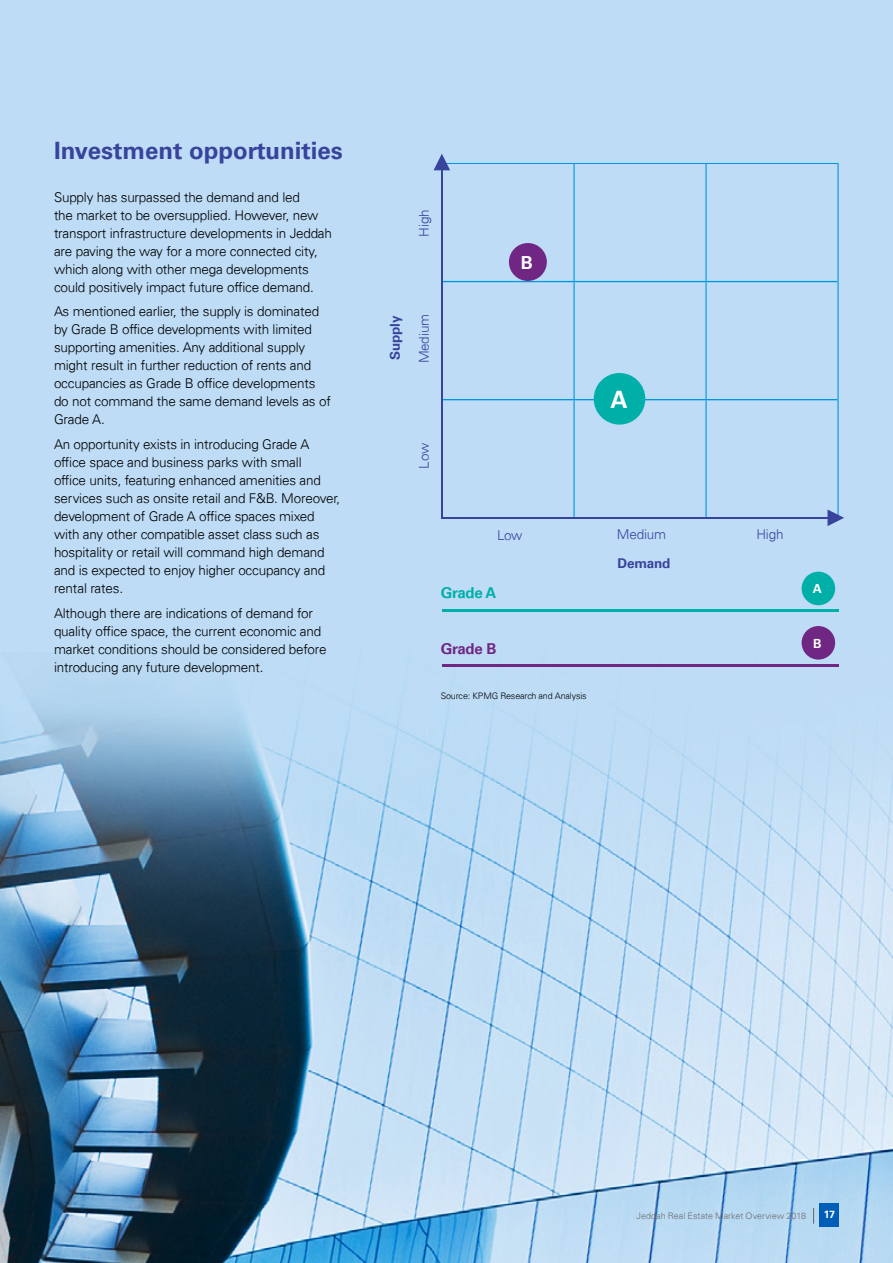
<style>
.page{position:relative;width:893px;height:1263px;background:#fff}
.page>*{position:absolute;margin:0;border:0;box-sizing:border-box;transform-origin:0 0}
.t1{font:700 24px "Univers 65";color:#38449c}
.t2{font:700 24px "Univers 65";color:#fff}
.t3{font:700 18px "Univers 65";color:#fff}
.t4{font:700 15px "Univers 65";letter-spacing:-.015em;color:#00afa8}
.t5{font:700 15px "Univers 65";letter-spacing:-.015em;color:#702784}
.t6{font:300 13.5px/18px "Univers 45";letter-spacing:-.015em;color:#000101}
.t7{font:300 13.5px "Univers 45";letter-spacing:-.015em;color:#38449c}
.t8{font:700 13.5px "Univers 65";letter-spacing:-.015em;color:#38449c}
.t9{font:700 12.6px "Univers 65";color:#fff}
.t10{font:700 10.5px "Univers 65";color:#fff}
.t11{font:300 9px "Univers 45";color:#6d6e71}
.t12{font:300 9px "Univers 45";letter-spacing:-.015em;color:#000101}
</style>
<div class="page">
<img style="left:0;top:0;width:893px;height:1263px">
<hr style="left:441px;top:163px;width:133px;height:1px;background:#0098dc">
<hr style="left:574px;top:163px;width:132px;height:1px;background:#0098dc">
<hr style="left:706px;top:163px;width:133px;height:1px;background:#0098dc">
<hr style="left:573px;top:164px;width:2px;height:117px;background:#0098dc">
<hr style="left:705px;top:164px;width:2px;height:117px;background:#0098dc">
<hr style="left:837px;top:164px;width:2px;height:118px;background:#0098dc">
<hr style="left:573px;top:282px;width:2px;height:117px;background:#0098dc">
<hr style="left:705px;top:282px;width:2px;height:117px;background:#0098dc">
<hr style="left:837px;top:282px;width:2px;height:118px;background:#0098dc">
<hr style="left:573px;top:400px;width:2px;height:117px;background:#0098dc">
<hr style="left:705px;top:400px;width:2px;height:117px;background:#0098dc">
<hr style="left:837px;top:400px;width:2px;height:117px;background:#0098dc">
<hr style="left:443px;top:281px;width:131px;height:1px;background:#0098dc">
<hr style="left:574px;top:281px;width:132px;height:1px;background:#0098dc">
<hr style="left:706px;top:281px;width:131px;height:1px;background:#0098dc">
<hr style="left:443px;top:399px;width:131px;height:1px;background:#0098dc">
<hr style="left:574px;top:399px;width:132px;height:1px;background:#0098dc">
<hr style="left:706px;top:399px;width:131px;height:1px;background:#0098dc">
<hr style="left:442px;top:609px;width:397px;height:2px;background:#00afa8">
<hr style="left:442px;top:664px;width:397px;height:2px;background:#702784">
<hr style="left:441px;top:159px;width:2px;height:360px;background:#38449c">
<hr style="left:441px;top:517px;width:393px;height:2px;background:#38449c">
<svg style="left:434px;top:154px;width:16px;height:16px"></svg>
<svg style="left:827px;top:509px;width:17px;height:17px"></svg>
<div style="left:509px;top:243px;width:38px;height:38px;background:#702784;border-radius:50%"></div>
<div style="left:594px;top:373px;width:51px;height:52px;background:#00afa8;border-radius:50%"></div>
<div style="left:802px;top:572px;width:33px;height:33px;background:#00afa8;border-radius:50%"></div>
<div style="left:802px;top:626px;width:33px;height:33px;background:#702784;border-radius:50%"></div>
<div style="left:820px;top:1203px;width:19px;height:23px;background:#005eb8"></div>
<svg style="left:813px;top:1208px;width:1px;height:16px"></svg>
<h1 class="t1" style="left:54px;top:136px;width:290px">Investment opportunities</h1>
<p class="t6" style="left:54px;top:188px;width:280px">Supply has surpassed the demand and led<br>the market to be oversupplied. However, new transport infrastructure developments in Jeddah are paving the way for a more connected city, which along with other mega developments could positively impact future office demand.</p>
<p class="t6" style="left:54px;top:303px;width:278px">As mentioned earlier, the supply is dominated by Grade B office developments with limited supporting amenities. Any additional supply might result in further reduction of rents and occupancies as Grade B office developments do not command the same demand levels as of Grade A.</p>
<p class="t6" style="left:54px;top:435px;width:288px">An opportunity exists in introducing Grade A office space and business parks with small<br>office units, featuring enhanced amenities and services such as onsite retail and F&amp;B. Moreover, development of Grade A office spaces mixed with any other compatible asset class such as hospitality or retail will command high demand and is expected to enjoy higher occupancy and rental rates.</p>
<p class="t6" style="left:54px;top:604px;width:274px">Although there are indications of demand for quality office space, the current economic and market conditions should be considered before introducing any future development.</p>
<p class="t7" style="left:416px;top:236px;width:29px;rotate:-90deg">High</p>
<p class="t8" style="left:387px;top:360px;width:45px;rotate:-90deg">Supply</p>
<p class="t7" style="left:416px;top:363px;width:51px;rotate:-90deg">Medium</p>
<p class="t7" style="left:416px;top:468px;width:27px;rotate:-90deg">Low</p>
<h2 class="t3" style="left:521px;top:252px;width:14px">B</h2>
<h1 class="t2" style="left:610px;top:385px;width:19px">A</h1>
<p class="t7" style="left:497px;top:527px;width:27px">Low</p>
<p class="t4" style="left:441px;top:584px;width:57px">Grade A</p>
<p class="t5" style="left:441px;top:640px;width:57px">Grade B</p>
<p class="t12" style="left:441px;top:690px;width:148px">Source: KPMG Research and Analysis</p>
<p class="t7" style="left:617px;top:527px;width:51px">Medium</p>
<p class="t8" style="left:617px;top:556px;width:54px">Demand</p>
<p class="t7" style="left:756px;top:527px;width:29px">High</p>
<p class="t9" style="left:813px;top:581px;width:11px">A</p>
<p class="t9" style="left:813px;top:636px;width:10px">B</p>
<p class="t11" style="left:637px;top:1210px;width:171px">Jeddah Real Estate Market Overview 2018</p>
<p class="t10" style="left:824px;top:1208px;width:13px">17</p>
</div>
